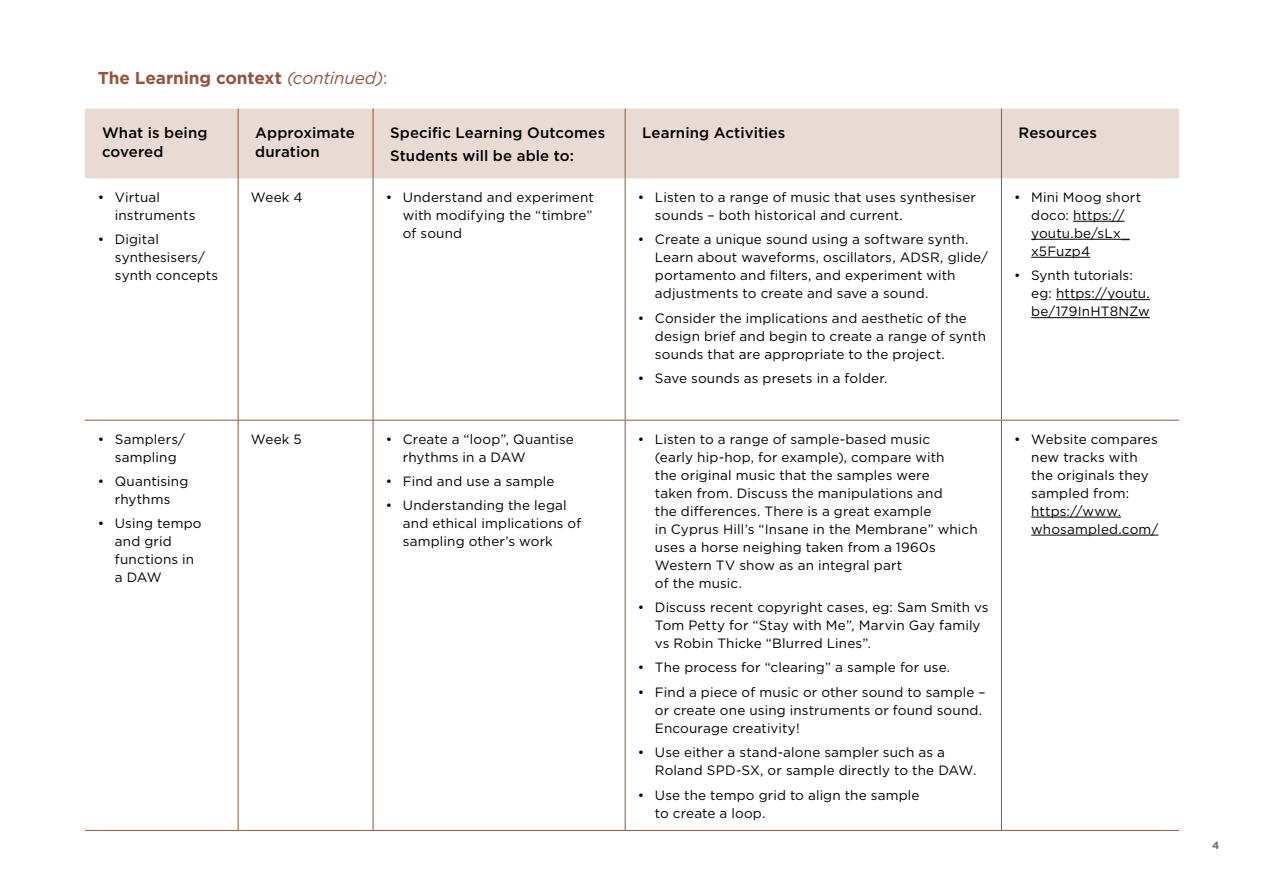
<style>
.page{position:relative;width:1263px;height:893px;background:#fff}
.page>*{position:absolute;margin:0;border:0;box-sizing:border-box;transform-origin:0 0}
.t1{font:700 17.25px "Gotham";letter-spacing:-.005em;color:#95543f}
.t2{font:500 15px/19.5px "Gotham";letter-spacing:.005em;color:#000}
.t3{font:13.5px/18px "Gotham";letter-spacing:.01em;color:#000}
.t4{font:700 10.5px "Gotham";color:#6d6e71}
.s1{font-weight:400;font-style:italic}
.s2{font-weight:400}
</style>
<div class="page">
<div style="left:85px;top:109px;width:1094px;height:69px;background:#e9dbd3"></div>
<hr style="left:238px;top:109px;width:1px;height:69px;background:#95543f">
<hr style="left:373px;top:109px;width:1px;height:69px;background:#95543f">
<hr style="left:625px;top:109px;width:1px;height:69px;background:#95543f">
<hr style="left:1001px;top:109px;width:1px;height:69px;background:#95543f">
<hr style="left:238px;top:178px;width:1px;height:242px;background:#95543f">
<hr style="left:373px;top:178px;width:1px;height:242px;background:#95543f">
<hr style="left:625px;top:178px;width:1px;height:242px;background:#95543f">
<hr style="left:1001px;top:178px;width:1px;height:242px;background:#95543f">
<hr style="left:85px;top:420px;width:153px;height:1px;background:#95543f">
<hr style="left:238px;top:420px;width:135px;height:1px;background:#95543f">
<hr style="left:238px;top:420px;width:1px;height:410px;background:#95543f">
<hr style="left:373px;top:420px;width:252px;height:1px;background:#95543f">
<hr style="left:373px;top:420px;width:1px;height:410px;background:#95543f">
<hr style="left:625px;top:420px;width:376px;height:1px;background:#95543f">
<hr style="left:625px;top:420px;width:1px;height:410px;background:#95543f">
<hr style="left:1001px;top:420px;width:178px;height:1px;background:#95543f">
<hr style="left:1001px;top:420px;width:1px;height:410px;background:#95543f">
<hr style="left:85px;top:830px;width:153px;height:1px;background:#95543f">
<hr style="left:238px;top:830px;width:135px;height:1px;background:#95543f">
<hr style="left:373px;top:830px;width:252px;height:1px;background:#95543f">
<hr style="left:625px;top:830px;width:376px;height:1px;background:#95543f">
<hr style="left:1001px;top:830px;width:178px;height:1px;background:#95543f">
<hr style="left:1073px;top:221px;width:51px;height:1px;background:#000">
<hr style="left:1031px;top:239px;width:99px;height:1px;background:#000">
<hr style="left:1031px;top:257px;width:59px;height:1px;background:#000">
<hr style="left:1056px;top:299px;width:94px;height:1px;background:#000">
<hr style="left:1031px;top:317px;width:119px;height:1px;background:#000">
<hr style="left:1031px;top:517px;width:90px;height:1px;background:#000">
<hr style="left:1031px;top:535px;width:127px;height:1px;background:#000">
<p class="t1" style="left:98px;top:67px;width:291px">The Learning context <span class="s1">(continued)</span><span class="s2">:</span></p>
<p class="t2" style="left:102px;top:122px;width:107px">What is being covered</p>
<p class="t2" style="left:255px;top:122px;width:101px">Approximate duration</p>
<p class="t2" style="left:390px;top:120px;width:217px;line-height:23.7px">Specific Learning Outcomes<br>Students will be able to:</p>
<p class="t2" style="left:642px;top:122px;width:145px">Learning Activities</p>
<p class="t2" style="left:1018px;top:122px;width:80px">Resources</p>
<p class="t3" style="left:115px;top:188px;width:82px;text-indent:-17px">• Virtual instruments</p>
<p class="t3" style="left:115px;top:230px;width:105px;text-indent:-17px">• Digital synthesisers/ synth concepts</p>
<p class="t3" style="left:251px;top:188px;width:53px">Week 4</p>
<p class="t3" style="left:403px;top:188px;width:192px;text-align:justify;text-indent:-17px">• Understand and experiment with modifying the “timbre” of sound</p>
<p class="t3" style="left:655px;top:188px;width:323px;text-indent:-17px">• Listen to a range of music that uses synthesiser sounds – both historical and current.</p>
<p class="t3" style="left:655px;top:230px;width:335px;text-indent:-17px">• Create a unique sound using a software synth.<br>Learn about waveforms, oscillators, ADSR, glide/ portamento and filters, and experiment with adjustments to create and save a sound.</p>
<p class="t3" style="left:655px;top:309px;width:333px;text-indent:-17px">• Consider the implications and aesthetic of the design brief and begin to create a range of synth sounds that are appropriate to the project.</p>
<p class="t3" style="left:638px;top:369px;width:251px">• Save sounds as presets in a folder.</p>
<p class="t3" style="left:1031px;top:188px;width:112px;text-indent:-17px">• Mini Moog short doco: https:// youtu.be/sLx_ x5Fuzp4</p>
<p class="t3" style="left:1031px;top:266px;width:120px;text-indent:-17px">• Synth tutorials: eg: https://youtu. be/179InHT8NZw</p>
<p class="t3" style="left:115px;top:430px;width:72px;text-indent:-17px">• Samplers/ sampling</p>
<p class="t3" style="left:98px;top:472px;width:92px;text-align:center">• Quantising rhythms</p>
<p class="t3" style="left:115px;top:514px;width:88px;text-indent:-17px">• Using tempo and grid functions in a DAW</p>
<p class="t3" style="left:251px;top:430px;width:52px">Week 5</p>
<p class="t3" style="left:403px;top:430px;width:172px;text-indent:-17px">• Create a “loop”, Quantise rhythms in a DAW</p>
<p class="t3" style="left:386px;top:472px;width:170px">• Find and use a sample</p>
<p class="t3" style="left:403px;top:496px;width:180px;text-indent:-17px">• Understanding the legal and ethical implications of sampling other’s work</p>
<p class="t3" style="left:655px;top:430px;width:324px;text-indent:-17px">• Listen to a range of sample-based music<br>(early hip-hop, for example), compare with<br>the original music that the samples were<br>taken from. Discuss the manipulations and<br>the differences. There is a great example<br>in Cyprus Hill’s “Insane in the Membrane” which uses a horse neighing taken from a 1960s Western TV show as an integral part<br>of the music.</p>
<p class="t3" style="left:655px;top:598px;width:335px;text-indent:-17px">• Discuss recent copyright cases, eg: Sam Smith vs<br>Tom Petty for “Stay with Me”, Marvin Gay family vs Robin Thicke “Blurred Lines”.</p>
<p class="t3" style="left:638px;top:658px;width:314px">• The process for “clearing” a sample for use.</p>
<p class="t3" style="left:655px;top:683px;width:332px;text-indent:-17px">• Find a piece of music or other sound to sample – or create one using instruments or found sound.<br>Encourage creativity!</p>
<p class="t3" style="left:655px;top:743px;width:323px;text-indent:-17px">• Use either a stand-alone sampler such as a<br>Roland SPD-SX, or sample directly to the DAW.</p>
<p class="t3" style="left:655px;top:785px;width:266px;text-indent:-17px">• Use the tempo grid to align the sample to create a loop.</p>
<p class="t3" style="left:1031px;top:430px;width:129px;text-indent:-17px">• Website compares new tracks with the originals they sampled from: https://www. whosampled.com/</p>
<p class="t4" style="left:1212px;top:839px;width:9px">4</p>
</div>
